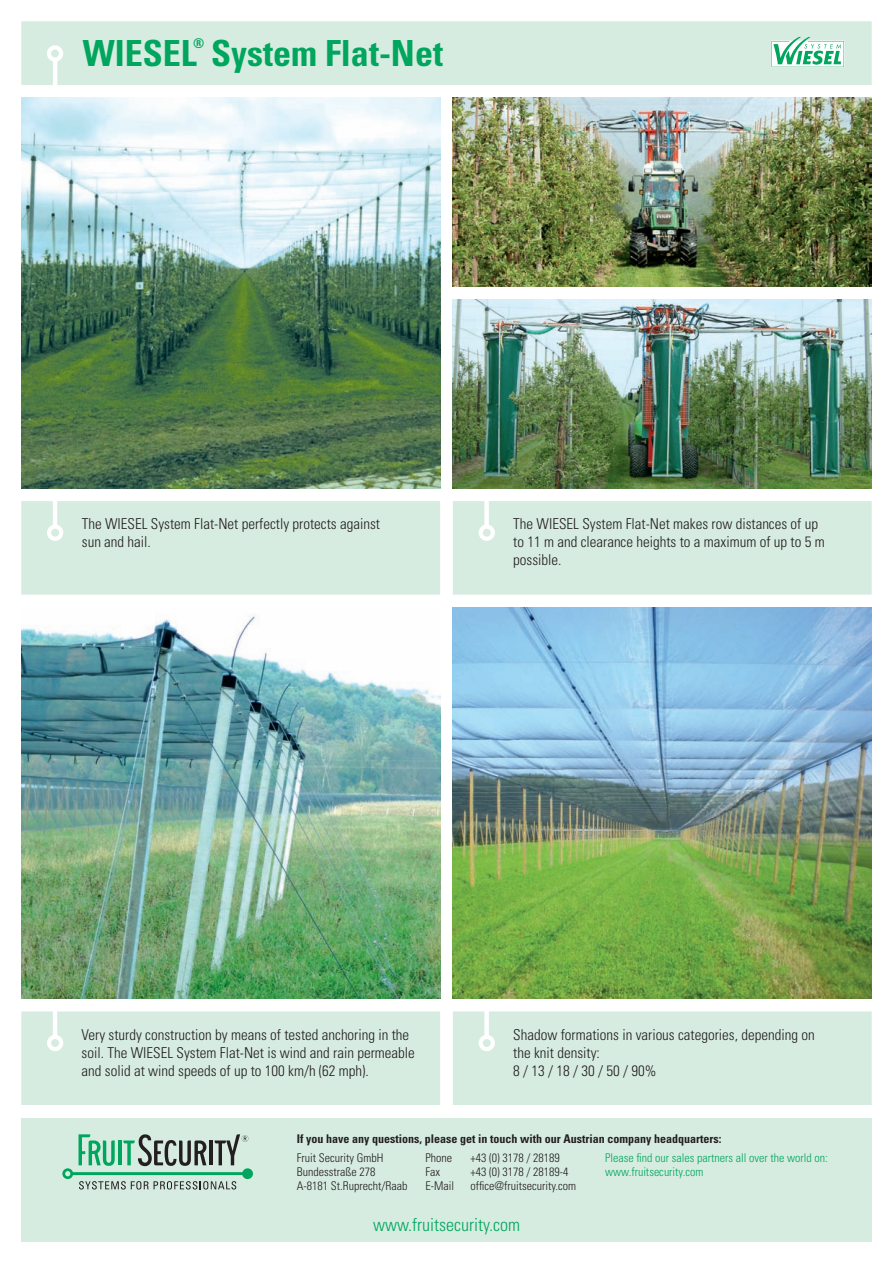
<style>
.page{position:relative;width:893px;height:1263px;background:#fff}
.page>*{position:absolute;margin:0;border:0;box-sizing:border-box;transform-origin:0 0}
.t1{font:700 condensed 36px "Univers";color:#00a65d}
.t2{font:300 condensed 18px "Univers";color:#00a65d}
.t3{font:300 condensed 15px/18px "Univers";color:#231f20}
.t4{font:700 condensed 13.5px "Univers";color:#00a65d}
.t5{font:300 condensed 12px/14px "Univers";color:#231f20}
.t6{font:700 condensed 12px "Univers";color:#231f20}
.t7{font:300 condensed 12px/14px "Univers";color:#00a65d}
</style>
<div class="page">
<div style="left:21px;top:1011px;width:419px;height:94px;background:#d7ece1"></div>
<div style="left:453px;top:1011px;width:419px;height:94px;background:#d7ece1"></div>
<div style="left:453px;top:501px;width:419px;height:94px;background:#d7ece1"></div>
<div style="left:21px;top:501px;width:419px;height:94px;background:#d7ece1"></div>
<div style="left:21px;top:1208px;width:851px;height:34px;background:#d7ece1"></div>
<img style="left:453px;top:299px;width:419px;height:189px">
<img style="left:453px;top:98px;width:419px;height:188px">
<img style="left:21px;top:98px;width:419px;height:390px">
<img style="left:21px;top:613px;width:419px;height:386px">
<div style="left:21px;top:1118px;width:851px;height:88px;background:#d7ece1"></div>
<svg style="left:62px;top:1134px;width:191px;height:55px"></svg>
<div style="left:21px;top:21px;width:257px;height:64px;background:#d7ece1"></div>
<div style="left:278px;top:21px;width:594px;height:64px;background:#d7ece1"></div>
<img style="left:453px;top:607px;width:419px;height:391px">
<p class="t4" style="left:193px;top:35px;width:13px">®</p>
<h1 class="t1" style="left:83px;top:31px;width:362px">WIESEL System Flat-Net</h1>
<p class="t3" style="left:82px;top:515px;width:300px">The WIESEL System Flat-Net perfectly protects against sun and hail.</p>
<p class="t3" style="left:513px;top:515px;width:313px">The WIESEL System Flat-Net makes row distances of up to 11 m and clearance heights to a maximum of up to 5 m possible.</p>
<p class="t3" style="left:82px;top:1025px;width:335px">Very sturdy construction by means of tested anchoring in the soil. The WIESEL System Flat-Net is wind and rain permeable and solid at wind speeds of up to 100 km/h (62 mph).</p>
<p class="t3" style="left:513px;top:1025px;width:303px">Shadow formations in various categories, depending on the knit density:<br>8 / 13 / 18 / 30 / 50 / 90%</p>
<p class="t6" style="left:297px;top:1131px;width:426px">If you have any questions, please get in touch with our Austrian company headquarters:</p>
<p class="t5" style="left:297px;top:1150px;width:112px">Fruit Security GmbH<br>Bundesstraße 278<br>A-8181 St.Ruprecht/Raab</p>
<p class="t5" style="left:426px;top:1150px;width:28px">Phone</p>
<p class="t5" style="left:471px;top:1150px;width:91px">+43 (0) 3178 / 28189</p>
<p class="t7" style="left:605px;top:1150px;width:224px">Please find our sales partners all over the world on: www.fruitsecurity.com</p>
<p class="t5" style="left:426px;top:1164px;width:16px">Fax</p>
<p class="t5" style="left:471px;top:1164px;width:99px">+43 (0) 3178 / 28189-4</p>
<p class="t5" style="left:426px;top:1178px;width:30px">E-Mail</p>
<p class="t5" style="left:471px;top:1178px;width:107px">office@fruitsecurity.com</p>
<p class="t2" style="left:373px;top:1214px;width:149px">www.fruitsecurity.com</p>
</div>
